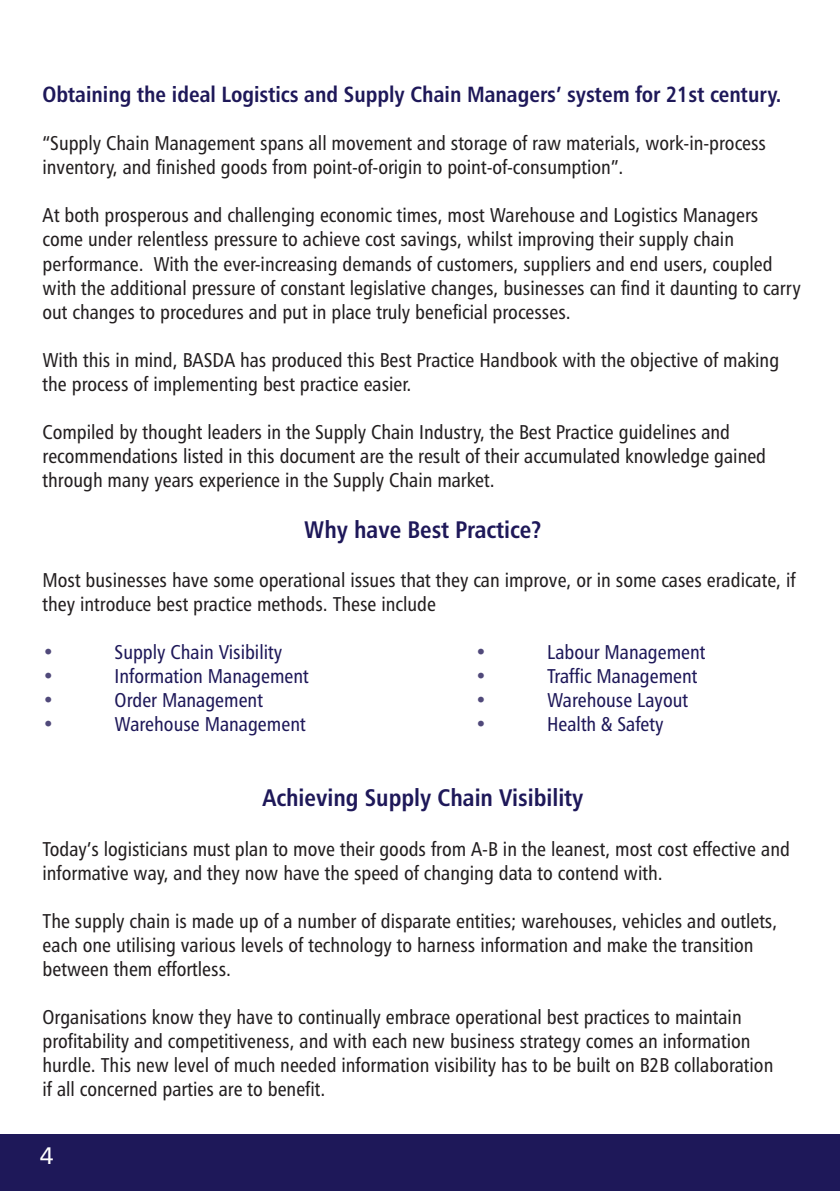
<style>
.page{position:relative;width:840px;height:1191px;background:#fff}
.page>*{position:absolute;margin:0;border:0;box-sizing:border-box;transform-origin:0 0}
.t1{font:24px "Humanist 777 BT Bold Condensed B";color:#1e1859}
.t2{font:24px "Humanist 777 BT Roman B";color:#fff}
.t3{font:22px "Humanist 777 BT Bold Condensed B";color:#1e1859}
.t4{font:20px/24px "Humanist 777 BT Roman Condensed B";color:#231f20}
.t5{font:20px "Humanist 777 BT Roman Condensed B";color:#1e1859}
.t6{font:20px "Humanist 777 BT Roman Condensed B";color:#50497a}
</style>
<div class="page">
<div style="left:0;top:1134px;width:839px;height:57px;background:#1e1859"></div>
<p class="t3" style="left:43px;top:85px;width:740px">Obtaining the ideal Logistics and Supply Chain Managers’ system for 21st century.</p>
<p class="t4" style="left:43px;top:133px;width:724px">“Supply Chain Management spans all movement and storage of raw materials, work-in-process inventory, and finished goods from point-of-origin to point-of-consumption”.</p>
<p class="t4" style="left:43px;top:205px;width:759px">At both prosperous and challenging economic times, most Warehouse and Logistics Managers come under relentless pressure to achieve cost savings, whilst improving their supply chain performance. With the ever-increasing demands of customers, suppliers and end users, coupled with the additional pressure of constant legislative changes, businesses can find it daunting to carry out changes to procedures and put in place truly beneficial processes.</p>
<p class="t4" style="left:43px;top:349px;width:737px">With this in mind, BASDA has produced this Best Practice Handbook with the objective of making the process of implementing best practice easier.</p>
<p class="t4" style="left:43px;top:421px;width:724px">Compiled by thought leaders in the Supply Chain Industry, the Best Practice guidelines and recommendations listed in this document are the result of their accumulated knowledge gained through many years experience in the Supply Chain market.</p>
<p class="t1" style="left:304px;top:519px;width:239px">Why have Best Practice?</p>
<p class="t4" style="left:43px;top:570px;width:754px">Most businesses have some operational issues that they can improve, or in some cases eradicate, if they introduce best practice methods. These include</p>
<p class="t6" style="left:43px;top:644px;width:13px">•</p>
<p class="t5" style="left:115px;top:644px;width:169px">Supply Chain Visibility</p>
<p class="t6" style="left:475px;top:644px;width:13px">•</p>
<p class="t5" style="left:547px;top:644px;width:160px">Labour Management</p>
<p class="t6" style="left:43px;top:668px;width:13px">•</p>
<p class="t5" style="left:115px;top:668px;width:196px">Information Management</p>
<p class="t6" style="left:475px;top:668px;width:13px">•</p>
<p class="t5" style="left:547px;top:668px;width:152px">Traffic Management</p>
<p class="t6" style="left:43px;top:692px;width:13px">•</p>
<p class="t5" style="left:115px;top:692px;width:150px">Order Management</p>
<p class="t6" style="left:475px;top:692px;width:13px">•</p>
<p class="t5" style="left:547px;top:692px;width:142px">Warehouse Layout</p>
<p class="t6" style="left:43px;top:716px;width:13px">•</p>
<p class="t5" style="left:115px;top:716px;width:192px">Warehouse Management</p>
<p class="t6" style="left:475px;top:716px;width:13px">•</p>
<p class="t5" style="left:547px;top:716px;width:118px">Health &amp; Safety</p>
<p class="t1" style="left:262px;top:788px;width:322px">Achieving Supply Chain Visibility</p>
<p class="t4" style="left:43px;top:839px;width:748px">Today’s logisticians must plan to move their goods from A-B in the leanest, most cost effective and informative way, and they now have the speed of changing data to contend with.</p>
<p class="t4" style="left:43px;top:911px;width:735px">The supply chain is made up of a number of disparate entities; warehouses, vehicles and outlets, each one utilising various levels of technology to harness information and make the transition between them effortless.</p>
<p class="t4" style="left:43px;top:1007px;width:732px">Organisations know they have to continually embrace operational best practices to maintain profitability and competitiveness, and with each new business strategy comes an information hurdle. This new level of much needed information visibility has to be built on B2B collaboration if all concerned parties are to benefit.</p>
<p class="t2" style="left:40px;top:1145px;width:15px">4</p>
</div>
